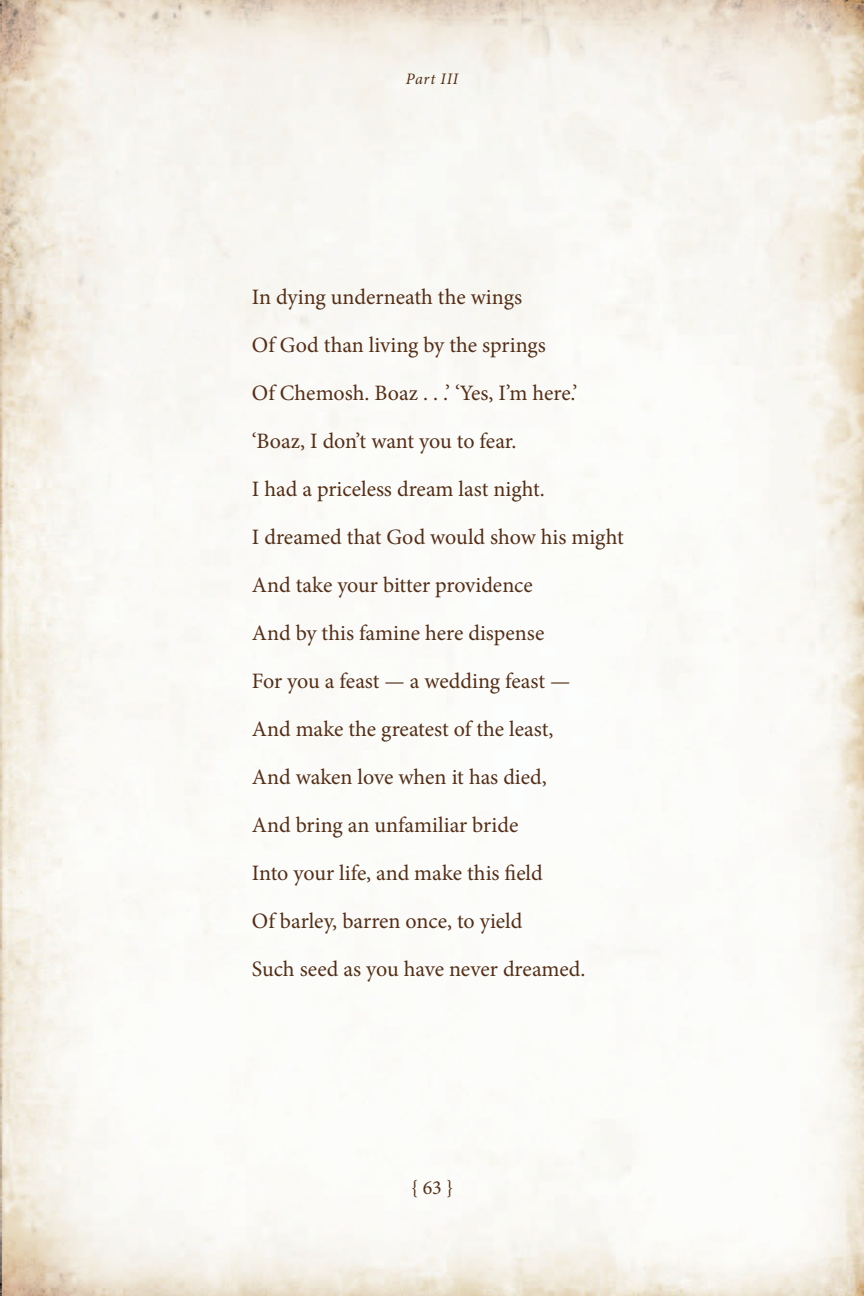
<style>
.page{position:relative;width:864px;height:1296px;background:#fff}
.page>*{position:absolute;margin:0;border:0;box-sizing:border-box;transform-origin:0 0}
.t1{font:22px/48px "Minion Pro";letter-spacing:-.005em;color:#532f18}
.t2{font:20px "Minion Pro";color:#532f18}
.t3{font:italic 16px "Minion Pro";letter-spacing:.05em;color:#532f18}
</style>
<div class="page">
<img style="left:0;top:0;width:864px;height:1296px">
<p class="t3" style="left:406px;top:68px;width:54px">Part III</p>
<p class="t1" style="left:252px;top:273px;width:373px">in dying underneath the wings<br>Of God than living by the springs<br>Of Chemosh. Boaz . . .’ ‘Yes, i’m here.’ ‘Boaz, i don’t want you to fear.<br>i had a priceless dream last night.<br>i dreamed that God would show his might<br>And take your bitter providence<br>And by this famine here dispense<br>For you a feast — a wedding feast —<br>And make the greatest of the least,<br>And waken love when it has died,<br>And bring an unfamiliar bride<br>into your life, and make this field<br>Of barley, barren once, to yield<br>Such seed as you have never dreamed.</p>
<p class="t2" style="left:411px;top:1174px;width:44px">{ 63 }</p>
</div>
